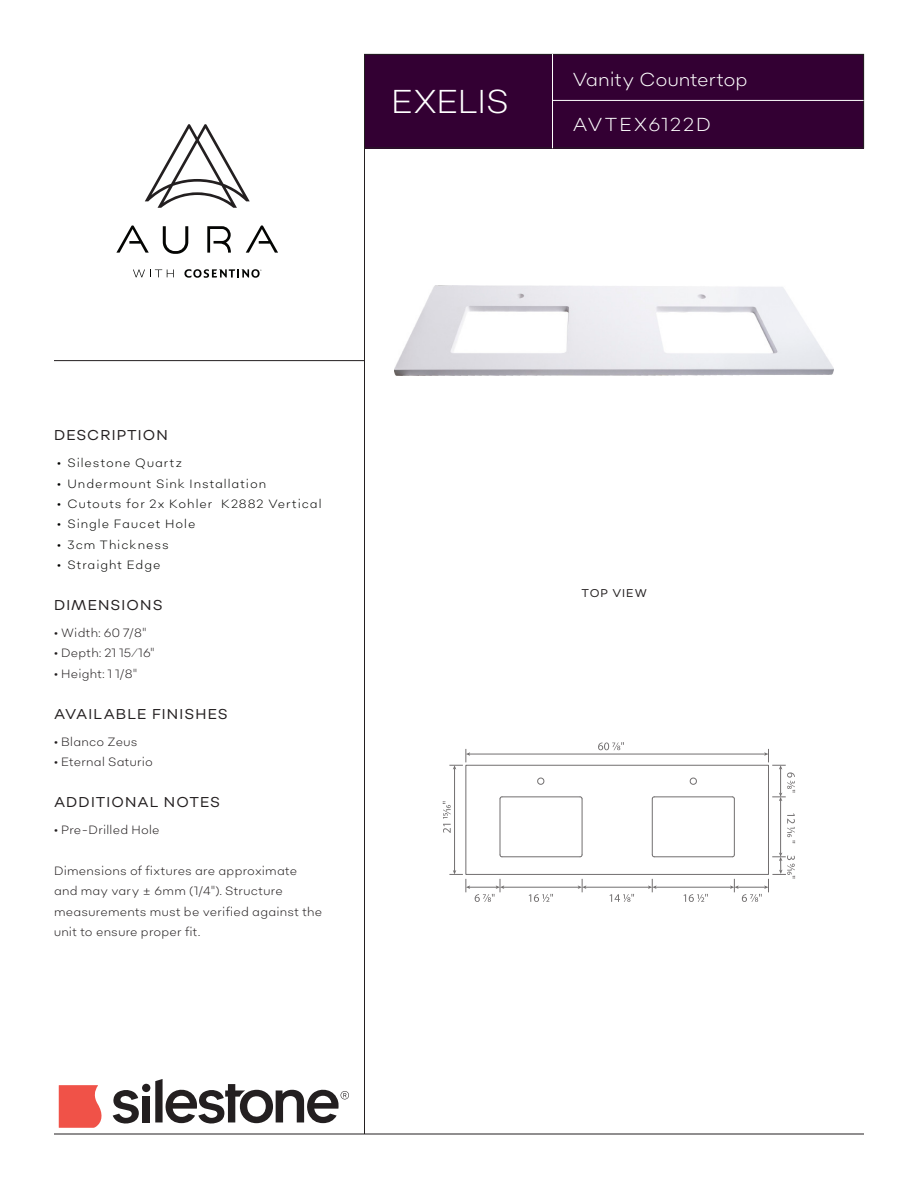
<style>
.page{position:relative;width:918px;height:1188px;background:#fff}
.page>*{position:absolute;margin:0;border:0;box-sizing:border-box;transform-origin:0 0}
.t1{font:300 33px "Sonny Gothic";color:#fff}
.t2{font:300 18.75px "Sonny Gothic";letter-spacing:.015em;color:#fff}
.t3{font:300 18.75px "Sonny Gothic";letter-spacing:.1em;color:#fff}
.t4{font:14.25px "Sonny Gothic";letter-spacing:.08em;color:#231f20}
.t5{font:300 12px/20.4px "Sonny Gothic";letter-spacing:.02em;color:#231f20}
.t6{font:300 12px "Sonny Gothic";letter-spacing:.085em;color:#040503}
.t7{font:11.25px "Sonny Gothic";letter-spacing:.09em;color:#231f20}
</style>
<div class="page">
<div style="left:364px;top:54px;width:500px;height:94px;background:#303"></div>
<div style="left:364px;top:54px;width:500px;height:94px;border:1px solid #231f20"></div>
<hr style="left:552px;top:54px;width:1px;height:94px;background:#fff">
<hr style="left:553px;top:100px;width:311px;height:1px;background:#fff">
<hr style="left:54px;top:360px;width:311px;height:1px;background:#231f20">
<hr style="left:364px;top:54px;width:1px;height:1080px;background:#231f20">
<hr style="left:54px;top:1134px;width:810px;height:1px;background:#231f20">
<svg style="left:145px;top:124px;width:105px;height:84px"></svg>
<svg style="left:133px;top:270px;width:41px;height:7px"></svg>
<svg style="left:184px;top:269px;width:78px;height:9px"></svg>
<svg style="left:163px;top:226px;width:25px;height:28px"></svg>
<svg style="left:207px;top:226px;width:24px;height:27px"></svg>
<svg style="left:116px;top:225px;width:33px;height:28px"></svg>
<svg style="left:246px;top:225px;width:32px;height:28px"></svg>
<svg style="left:113px;top:1090px;width:26px;height:34px"></svg>
<div style="left:143px;top:1096px;width:7px;height:26px;background:#231f20"></div>
<div style="left:142px;top:1084px;width:8px;height:8px;background:#231f20;border-radius:50%"></div>
<svg style="left:155px;top:1079px;width:194px;height:45px"></svg>
<svg style="left:59px;top:1085px;width:43px;height:43px;background:#f1635a"></svg>
<img style="left:395px;top:286px;width:439px;height:89px">
<svg style="left:443px;top:742px;width:352px;height:160px"></svg>
<p class="t1" style="left:391px;top:81px;width:119px">EXELIS</p>
<p class="t2" style="left:573px;top:67px;width:177px">Vanity Countertop</p>
<p class="t3" style="left:573px;top:112px;width:140px">AVTEX6122D</p>
<p class="t4" style="left:54px;top:426px;width:115px">DESCRIPTION</p>
<p class="t6" style="left:57px;top:455px;width:126px">• Silestone Quartz</p>
<p class="t6" style="left:57px;top:476px;width:211px">• Undermount Sink Installation</p>
<p class="t6" style="left:57px;top:496px;width:266px">• Cutouts for 2x Kohler K2882 Vertical</p>
<p class="t6" style="left:57px;top:516px;width:140px">• Single Faucet Hole</p>
<p class="t6" style="left:57px;top:537px;width:113px">• 3cm Thickness</p>
<p class="t6" style="left:57px;top:557px;width:105px">• Straight Edge</p>
<p class="t4" style="left:54px;top:596px;width:110px">DIMENSIONS</p>
<p class="t5" style="left:54px;top:622px;width:94px">• Width: 60 7/8"</p>
<p class="t5" style="left:54px;top:643px;width:102px">• Depth: 21 15⁄16"</p>
<p class="t5" style="left:54px;top:663px;width:84px">• Height: 1 1/8"</p>
<p class="t4" style="left:54px;top:705px;width:175px">AVAILABLE FINISHES</p>
<p class="t5" style="left:54px;top:731px;width:85px">• Blanco Zeus</p>
<p class="t5" style="left:54px;top:752px;width:101px">• Eternal Saturio</p>
<p class="t4" style="left:54px;top:793px;width:168px">ADDITIONAL NOTES</p>
<p class="t5" style="left:54px;top:820px;width:107px">• Pre-Drilled Hole</p>
<p class="t5" style="left:54px;top:860px;width:270px">Dimensions of fixtures are approximate and may vary ± 6mm (1/4"). Structure measurements must be verified against the unit to ensure proper fit.</p>
<p class="t7" style="left:582px;top:586px;width:67px">TOP VIEW</p>
</div>
